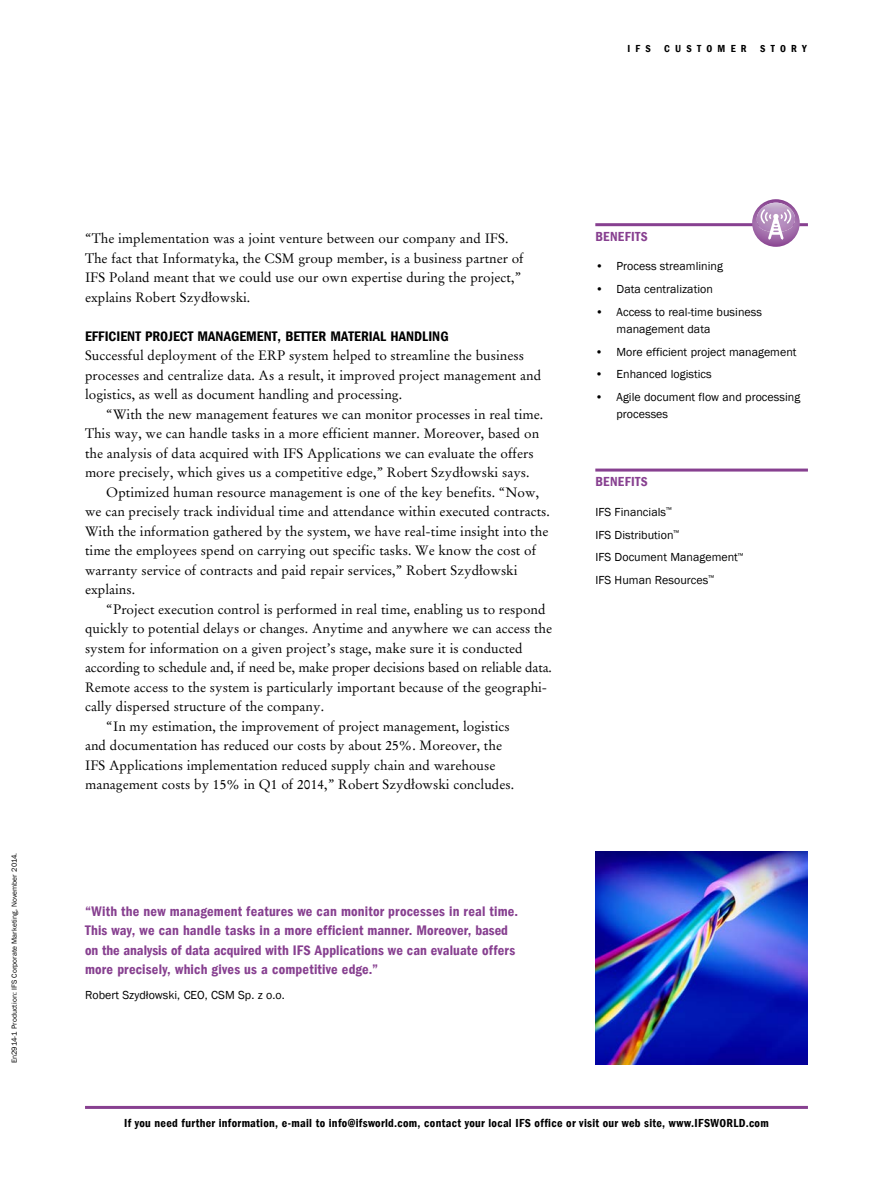
<style>
.page{position:relative;width:893px;height:1191px;background:#fff}
.page>*{position:absolute;margin:0;border:0;box-sizing:border-box;transform-origin:0 0}
.t1{font:14.25px/19.5px "Franklin Gothic LT Com Dm Cn";letter-spacing:.01em;color:#874090}
.t2{font:14.25px "Franklin Gothic LT Com Dm Cn";letter-spacing:.005em;color:#000}
.t3{font:13.5px/19.5px "Stempel Garamond LT Com";color:#000}
.t4{font:13.5px "Franklin Gothic LT Com Dm Cn";color:#874090}
.t5{font:12px/23px "Franklin Gothic";color:#000}
.t6{font:12px "Franklin Gothic LT Com Dm Cn";letter-spacing:.025em;color:#000}
.t7{font:10.5px "Franklin Gothic LT Com Dm Cn";letter-spacing:.5em;color:#000}
.t8{font:7.5px "Franklin Gothic";letter-spacing:.01em;color:#000}
</style>
<div class="page">
<hr style="left:85px;top:1106px;width:723px;height:3px;background:#874090">
<hr style="left:595px;top:223px;width:213px;height:3px;background:#874090">
<hr style="left:595px;top:468px;width:213px;height:3px;background:#874090">
<img style="left:595px;top:851px;width:213px;height:213px">
<img style="left:752px;top:199px;width:37px;height:42px">
<img style="left:757px;top:203px;width:38px;height:29px">
<svg style="left:760px;top:209px;width:40px;height:38px"></svg>
<p class="t7" style="left:627px;top:42px;width:25px">IFS</p>
<p class="t7" style="left:664px;top:42px;width:84px">Customer</p>
<p class="t7" style="left:760px;top:42px;width:48px">story</p>
<p class="t8" style="left:10px;top:1063px;width:212px;rotate:-90deg">En2914-1 Production: IFS Corporate Marketing, November 2014.</p>
<p class="t3" style="left:85px;top:228px;width:440px">“The implementation was a joint venture between our company and IFS.<br>The fact that Informatyka, the CSM group member, is a business partner of IFS Poland meant that we could use our own expertise during the project,” explains Robert Szydłowski.</p>
<p class="t2" style="left:85px;top:328px;width:365px">EFFICIENT PROJECT MANAGEMENT, BETTER MATERIAL HANDLING</p>
<p class="t3" style="left:85px;top:345px;width:458px">Successful deployment of the ERP system helped to streamline the business processes and centralize data. As a result, it improved project management and logistics, as well as document handling and processing.</p>
<p class="t3" style="left:85px;top:404px;width:460px;text-indent:21px">“With the new management features we can monitor processes in real time.<br>This way, we can handle tasks in a more efficient manner. Moreover, based on the analysis of data acquired with IFS Applications we can evaluate the offers more precisely, which gives us a competitive edge,” Robert Szydłowski says.</p>
<p class="t3" style="left:85px;top:482px;width:466px;text-indent:21px">Optimized human resource management is one of the key benefits. “Now, we can precisely track individual time and attendance within executed contracts.<br>With the information gathered by the system, we have real-time insight into the time the employees spend on carrying out specific tasks. We know the cost of warranty service of contracts and paid repair services,” Robert Szydłowski explains.</p>
<p class="t3" style="left:106px;top:599px;width:441px">“Project execution control is performed in real time, enabling us to respond</p>
<p class="t3" style="left:85px;top:618px;width:469px">quickly to potential delays or changes. Anytime and anywhere we can access the</p>
<p class="t3" style="left:85px;top:638px;width:439px">system for information on a given project’s stage, make sure it is conducted</p>
<p class="t3" style="left:85px;top:657px;width:468px">according to schedule and, if need be, make proper decisions based on reliable data.</p>
<p class="t3" style="left:85px;top:677px;width:464px">Remote access to the system is particularly important because of the geographi-</p>
<p class="t3" style="left:85px;top:696px;width:241px">cally dispersed structure of the company.</p>
<p class="t3" style="left:106px;top:716px;width:405px">“In my estimation, the improvement of project management, logistics</p>
<p class="t3" style="left:85px;top:735px;width:418px">and documentation has reduced our costs by about 25%. Moreover, the</p>
<p class="t3" style="left:85px;top:755px;width:412px">IFS Applications implementation reduced supply chain and warehouse</p>
<p class="t3" style="left:85px;top:774px;width:430px">management costs by 15% in Q1 of 2014,” Robert Szydłowski concludes.</p>
<p class="t4" style="left:595px;top:229px;width:8px">Benefits</p>
<p class="t5" style="left:595px;top:255px;width:129px">• Process streamlining</p>
<p class="t5" style="left:595px;top:278px;width:119px">• Data centralization</p>
<p class="t5" style="left:617px;top:304px;width:147px;line-height:16.5px;text-indent:-21px">• Access to real-time business management data</p>
<p class="t5" style="left:595px;top:340px;width:203px">• More efficient project management</p>
<p class="t5" style="left:595px;top:363px;width:118px">• Enhanced logistics</p>
<p class="t5" style="left:617px;top:389px;width:185px;line-height:16.5px;text-indent:-21px">• Agile document flow and processing processes</p>
<p class="t4" style="left:595px;top:474px;width:8px">Benefits</p>
<p class="t5" style="left:595px;top:500px;width:150px">IFS Financials<sup>™<br></sup>IFS Distribution<sup>™<br></sup>IFS Document Management<sup>™<br></sup>IFS Human Resources<sup>™</sup></p>
<p class="t1" style="left:85px;top:901px;width:435px">“With the new management features we can monitor processes in real time.<br>This way, we can handle tasks in a more efficient manner. Moreover, based on the analysis of data acquired with IFS Applications we can evaluate offers more precisely, which gives us a competitive edge.”</p>
<p class="t5" style="left:85px;top:984px;width:201px">Robert Szydłowski, CEO, CSM Sp. z o.o.</p>
<p class="t6" style="left:124px;top:1116px;width:646px">If you need further information, e-mail to info@ifsworld.com, contact your local IFS office or visit our web site, www.ifsworld.com</p>
</div>
